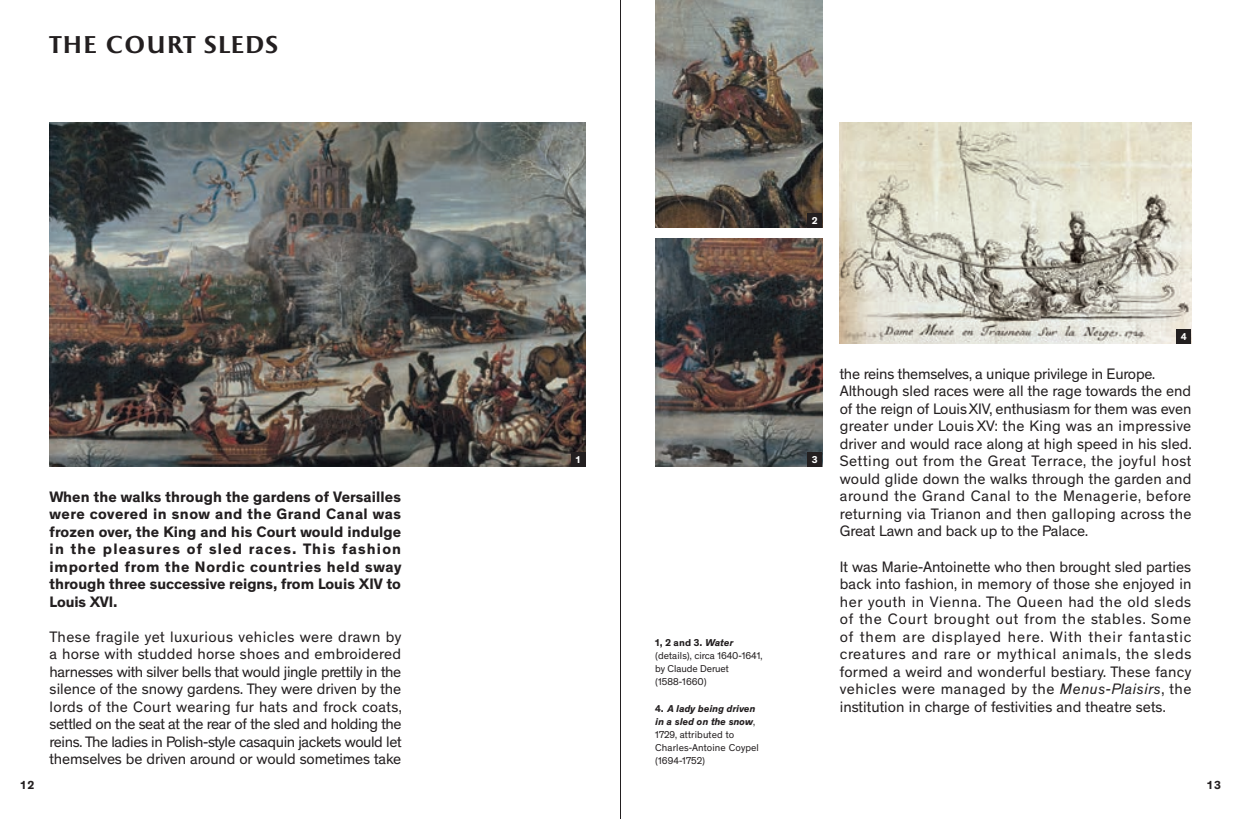
<style>
.page{position:relative;width:1241px;height:819px;background:#fff}
.page>*{position:absolute;margin:0;border:0;box-sizing:border-box;transform-origin:0 0}
.t1{font:700 24.5px "Apollon";color:#231f20}
.t2{font:15.4px/17.5px "Theinhardt";color:#231f20;text-align:justify}
.t3{font:700 15.4px/17.5px "Theinhardt";color:#231f20;text-align:justify}
.t4{font:700 11.9px "Theinhardt";color:#231f20}
.t5{font:10.15px/13.1px "Theinhardt";letter-spacing:.01em;color:#231f20}
.t6{font:700 10.15px "Theinhardt";color:#fff}
.s1{font-weight:700}
.s2{font-weight:700;font-style:italic}
.s3{font-style:italic}
</style>
<div class="page">
<img style="left:839px;top:123px;width:352px;height:221px">
<div style="left:1176px;top:329px;width:15px;height:15px;background:#231f20"></div>
<img style="left:50px;top:123px;width:535px;height:343px">
<div style="left:570px;top:451px;width:15px;height:15px;background:#231f20"></div>
<img style="left:655px;top:0;width:167px;height:228px">
<div style="left:807px;top:213px;width:15px;height:15px;background:#231f20"></div>
<img style="left:655px;top:239px;width:167px;height:227px">
<div style="left:807px;top:451px;width:15px;height:15px;background:#231f20"></div>
<hr style="left:620px;top:0;width:1px;height:819px;background:#231f20">
<h1 class="t1" style="left:50px;top:31px;width:231px">the COUrT SLEDS</h1>
<p class="t3" style="left:50px;top:488px;width:353px">When the walks through the gardens of Versailles were covered in snow and the Grand Canal was frozen over, the King and his Court would indulge in the pleasures of sled races. This fashion imported from the Nordic countries held sway through three successive reigns, from Louis XIV to Louis XVI.</p>
<p class="t2" style="left:50px;top:628px;width:353px">These fragile yet luxurious vehicles were drawn by a horse with studded horse shoes and embroidered harnesses with silver bells that would jingle prettily in the silence of the snowy gardens. They were driven by the lords of the Court wearing fur hats and frock coats, settled on the seat at the rear of the sled and holding the reins. The ladies in Polish-style casaquin jackets would let themselves be driven around or would sometimes take</p>
<p class="t6" style="left:575px;top:453px;width:7px">1</p>
<p class="t5" style="left:655px;top:636px;width:109px"><span class="s1">1, 2 and 3.</span> <span class="s2">Water </span>(details), circa 1640-1641, by Claude Deruet (1588-1660)</p>
<p class="t5" style="left:655px;top:702px;width:105px"><span class="s1">4.</span> <span class="s2">A lady being driven in a sled on the snow</span>,<br>1729, attributed to<br>Charles-Antoine Coypel (1694-1752)</p>
<p class="t6" style="left:811px;top:214px;width:7px">2</p>
<p class="t6" style="left:811px;top:453px;width:7px">3</p>
<p class="t6" style="left:1180px;top:330px;width:7px">4</p>
<p class="t2" style="left:839px;top:365px;width:353px;text-align:left">the reins themselves, a unique privilege in Europe.<br>Although sled races were all the rage towards the end of the reign of LouisXIV, enthusiasm for them was even greater under Louis XV: the King was an impressive driver and would race along at high speed in his sled.<br>Setting out from the Great Terrace, the joyful host would glide down the walks through the garden and around the Grand Canal to the Menagerie, before returning via Trianon and then galloping across the Great Lawn and back up to the Palace.</p>
<p class="t2" style="left:839px;top:558px;width:353px">It was Marie-Antoinette who then brought sled parties back into fashion, in memory of those she enjoyed in her youth in Vienna. The Queen had the old sleds of the Court brought out from the stables. Some of them are displayed here. With their fantastic creatures and rare or mythical animals, the sleds formed a weird and wonderful bestiary. These fancy vehicles were managed by the <span class="s3">Menus-Plaisirs</span>, the institution in charge of festivities and theatre sets.</p>
<p class="t4" style="left:20px;top:777px;width:16px">12</p>
<p class="t4" style="left:1206px;top:777px;width:16px">13</p>
</div>
